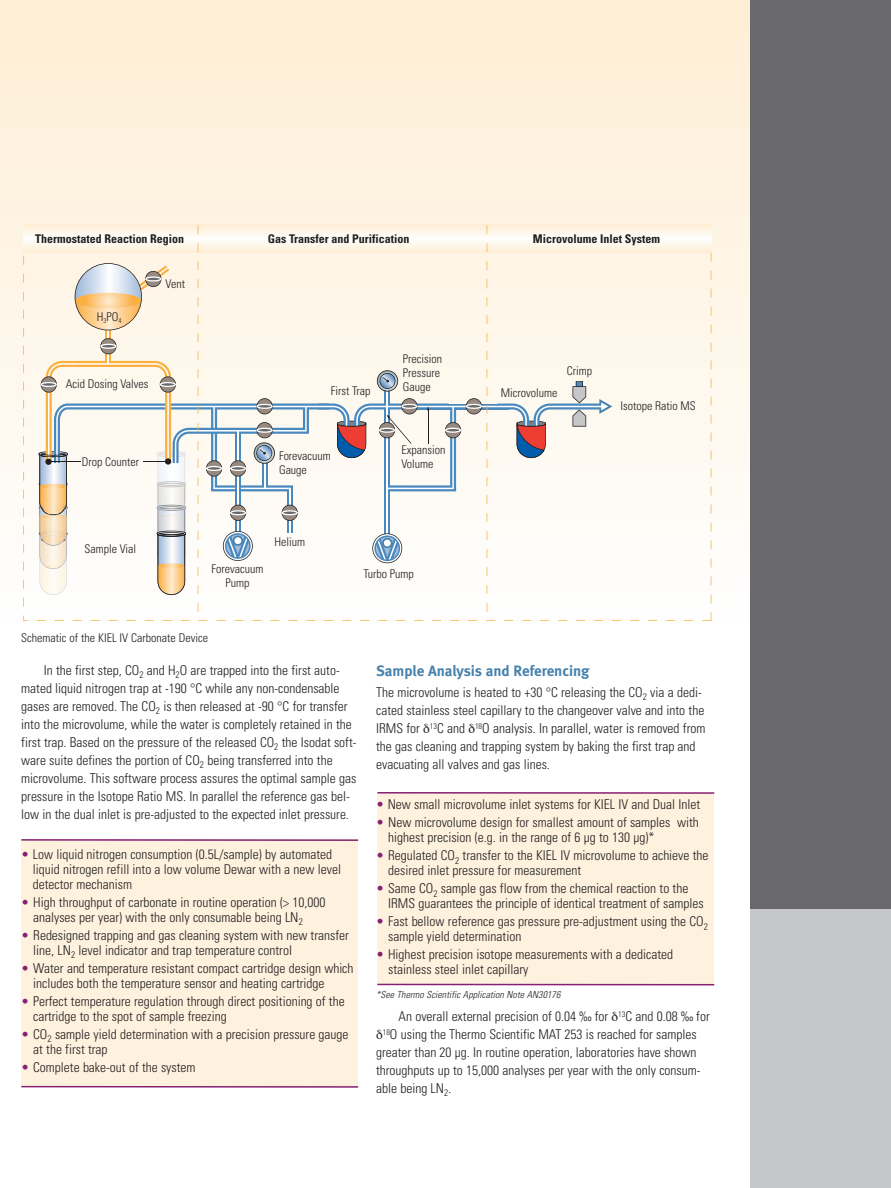
<style>
.page{position:relative;width:891px;height:1188px;background:#fff}
.page>*{position:absolute;margin:0;border:0;box-sizing:border-box;transform-origin:0 0}
.t1{font:15px "Meta Bold LF";letter-spacing:-.005em;color:#4782ac}
.t2{font:300 condensed 13.5px/18px "Univers";color:#231f20}
.t3{font:300 condensed 12px/14px "Univers";color:#231f20}
.t4{font:700 condensed 12px "Univers";color:#231f20}
.t5{font:italic 300 condensed 9.75px "Univers";letter-spacing:.01em;color:#231f20}
.s1{color:#862074}
</style>
<div class="page">
<div style="left:0;top:0;width:782px;height:630px;background:linear-gradient(to bottom,#feeed4,#fefffe)"></div>
<div style="left:750px;top:0;width:141px;height:910px;background:#69696c"></div>
<div style="left:750px;top:909px;width:141px;height:279px;background:#c5c6c8"></div>
<svg style="left:23px;top:252px;width:688px;height:369px;fill:#fefbf4"></svg>
<svg style="left:23px;top:224px;width:688px;height:28px"></svg>
<svg style="left:39px;top:261px;width:573px;height:334px"></svg>
<img style="left:39px;top:505px;width:29px;height:40px">
<div style="left:21px;top:839px;width:337px;height:248px;background:#fef2de"></div>
<hr style="left:21px;top:839px;width:337px;height:2px;background:#862074">
<hr style="left:21px;top:1086px;width:337px;height:2px;background:#862074">
<div style="left:377px;top:793px;width:337px;height:192px;background:#fef2de"></div>
<hr style="left:377px;top:792px;width:337px;height:2px;background:#862074">
<hr style="left:377px;top:984px;width:337px;height:1px;background:#862074">
<p class="t4" style="left:35px;top:235px;width:151px">Thermostated Reaction Region</p>
<p class="t4" style="left:268px;top:235px;width:143px">Gas Transfer and Purification</p>
<p class="t4" style="left:533px;top:235px;width:129px">Microvolume Inlet System</p>
<p class="t3" style="left:97px;top:310px;width:26px">H<sub>3</sub>PO<sub>4</sub></p>
<p class="t3" style="left:165px;top:277px;width:21px">Vent</p>
<p class="t3" style="left:66px;top:378px;width:84px">Acid Dosing Valves</p>
<p class="t3" style="left:82px;top:456px;width:59px">Drop Counter</p>
<p class="t3" style="left:85px;top:543px;width:53px">Sample Vial</p>
<p class="t3" style="left:331px;top:385px;width:41px">First Trap</p>
<p class="t3" style="left:279px;top:450px;width:53px">Forevacuum<br>Gauge</p>
<p class="t3" style="left:274px;top:536px;width:32px">Helium</p>
<p class="t3" style="left:403px;top:353px;width:41px">Precision<br>Pressure<br>Gauge</p>
<p class="t3" style="left:401px;top:444px;width:45px">Expansion<br>Volume</p>
<p class="t3" style="left:212px;top:562px;width:53px;line-height:14.4px;text-align:center">Forevacuum<br>Pump</p>
<p class="t3" style="left:363px;top:568px;width:52px">Turbo Pump</p>
<p class="t3" style="left:21px;top:632px;width:188px">Schematic of the KIEL IV Carbonate Device</p>
<p class="t3" style="left:501px;top:387px;width:58px">Microvolume</p>
<p class="t3" style="left:567px;top:365px;width:27px">Crimp</p>
<p class="t3" style="left:621px;top:400px;width:77px">Isotope Ratio MS</p>
<p class="t2" style="left:21px;top:662px;width:337px;text-indent:23px">In the first step, CO<sub>2</sub> and H<sub>2</sub>O are trapped into the first auto&shy;mated liquid nitrogen trap at -190 °C while any non-condensable gases are removed. The CO<sub>2</sub> is then released at -90 °C for transfer into the microvolume, while the water is completely retained in the first trap. Based on the pressure of the released CO<sub>2</sub> the Isodat soft&shy;ware suite defines the portion of CO<sub>2</sub> being transferred into the microvolume. This software process assures the optimal sample gas pressure in the Isotope Ratio MS. In parallel the reference gas bel&shy;low in the dual inlet is pre-adjusted to the expected inlet pressure.</p>
<p class="t2" style="left:33px;top:848px;width:310px;line-height:15px;text-indent:-12px"><span class="s1">•</span> Low liquid nitrogen consumption (0.5L/sample) by automated liquid nitrogen refill into a low volume Dewar with a new level detector mechanism</p>
<p class="t2" style="left:33px;top:896px;width:294px;line-height:15px;text-indent:-12px"><span class="s1">•</span> High throughput of carbonate in routine operation (&gt; 10,000 analyses per year) with the only consumable being LN<sub>2</sub></p>
<p class="t2" style="left:33px;top:929px;width:317px;line-height:15px;text-indent:-12px"><span class="s1">•</span> Redesigned trapping and gas cleaning system with new transfer line, LN<sub>2</sub> level indicator and trap temperature control</p>
<p class="t2" style="left:33px;top:962px;width:322px;line-height:15px;text-indent:-12px"><span class="s1">•</span> Water and temperature resistant compact cartridge design which includes both the temperature sensor and heating cartridge</p>
<p class="t2" style="left:33px;top:995px;width:313px;line-height:15px;text-indent:-12px"><span class="s1">•</span> Perfect temperature regulation through direct positioning of the cartridge to the spot of sample freezing</p>
<p class="t2" style="left:33px;top:1028px;width:317px;line-height:15px;text-indent:-12px"><span class="s1">•</span> CO<sub>2</sub> sample yield determination with a precision pressure gauge at the first trap</p>
<p class="t2" style="left:21px;top:1059px;width:176px"><span class="s1">•</span> Complete bake-out of the system</p>
<p class="t1" style="left:376px;top:662px;width:215px">Sample Analysis and Referencing</p>
<p class="t2" style="left:376px;top:684px;width:331px">The microvolume is heated to +30 °C releasing the CO<sub>2</sub> via a dedi&shy;cated stainless steel capillary to the changeover valve and into the IRMS for <sup>13</sup>C and <sup>18</sup>O analysis. In parallel, water is removed from the gas cleaning and trapping system by baking the first trap and evacuating all valves and gas lines.</p>
<p class="t2" style="left:376px;top:797px;width:326px"><span class="s1">•</span> New small microvolume inlet systems for KIEL IV and Dual Inlet</p>
<p class="t2" style="left:388px;top:816px;width:312px;line-height:15px;text-indent:-12px"><span class="s1">•</span> New microvolume design for smallest amount of samples with highest precision (e.g. in the range of 6 µg to 130 µg)*</p>
<p class="t2" style="left:388px;top:849px;width:322px;line-height:15px;text-indent:-12px"><span class="s1">•</span> Regulated CO<sub>2</sub> transfer to the KIEL IV microvolume to achieve the desired inlet pressure for measurement</p>
<p class="t2" style="left:388px;top:882px;width:317px;line-height:15px;text-indent:-12px"><span class="s1">•</span> Same CO<sub>2</sub> sample gas flow from the chemical reaction to the<br>IRMS guarantees the principle of identical treatment of samples</p>
<p class="t2" style="left:388px;top:915px;width:321px;line-height:15px;text-indent:-12px"><span class="s1">•</span> Fast bellow reference gas pressure pre-adjustment using the CO<sub>2 </sub>sample yield determination</p>
<p class="t2" style="left:388px;top:948px;width:287px;line-height:15px;text-indent:-12px"><span class="s1">•</span> Highest precision isotope measurements with a dedicated stainless steel inlet capillary</p>
<p class="t5" style="left:376px;top:989px;width:186px">*See Thermo Scientific Application Note AN30176</p>
<p class="t2" style="left:399px;top:1008px;width:313px">An overall external precision of 0.04 ‰ for <sup>13</sup>C and 0.08 ‰ for</p>
<p class="t2" style="left:383px;top:1026px;width:315px"><sup>18</sup>O using the Thermo Scientific MAT 253 is reached for samples</p>
<p class="t2" style="left:376px;top:1044px;width:322px">greater than 20 µg. In routine operation, laboratories have shown</p>
<p class="t2" style="left:376px;top:1062px;width:326px">throughputs up to 15,000 analyses per year with the only consum-</p>
<p class="t2" style="left:376px;top:1080px;width:77px">able being LN<sub>2</sub>.</p>
</div>
